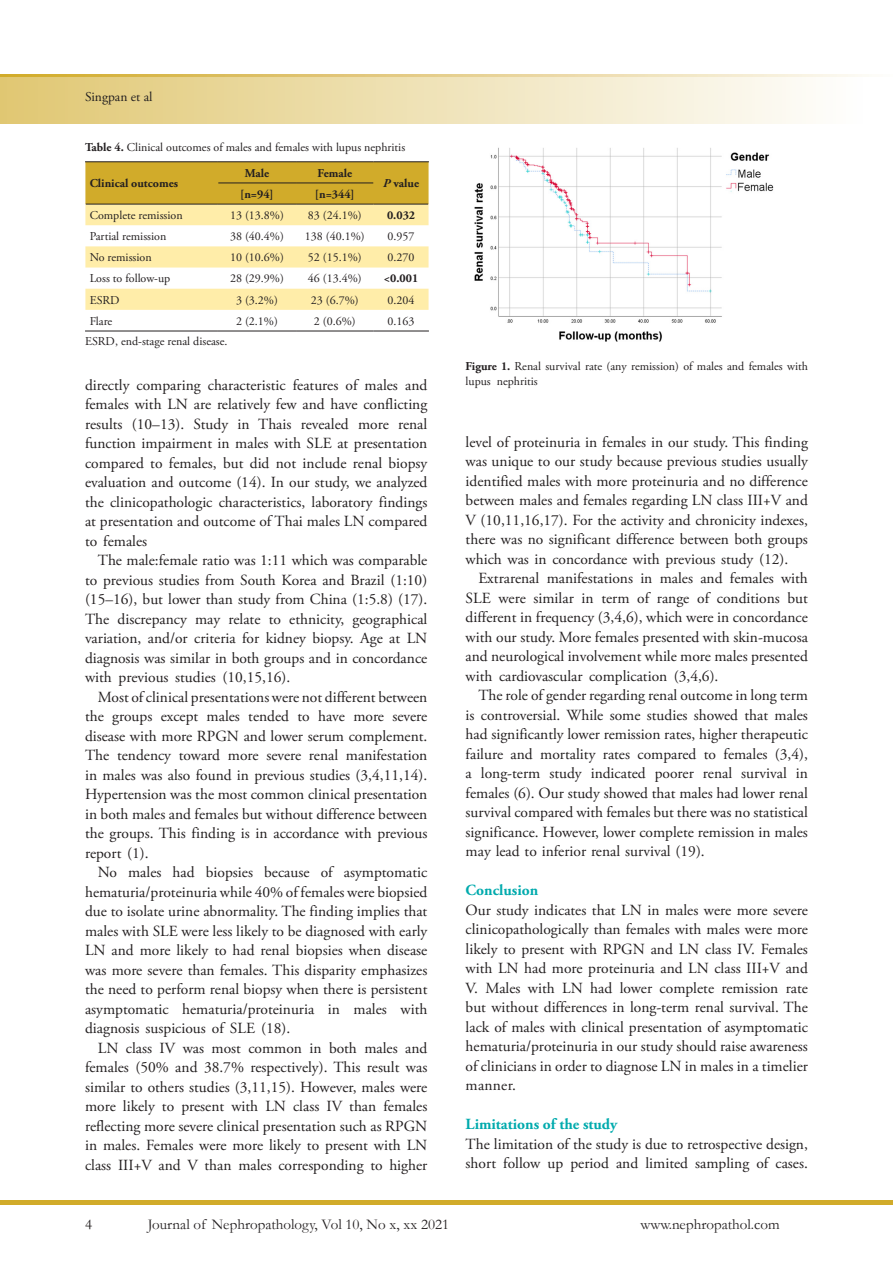
<style>
.page{position:relative;width:893px;height:1263px;background:#fff}
.page>*{position:absolute;margin:0;border:0;box-sizing:border-box;transform-origin:0 0}
.t1{font:15.45px/19.5px "Adobe Garamond Pro";color:#231f20;text-align:justify}
.Body_Text{font:700 15.45px "Adobe Garamond Pro";color:#00aaad}
.t2{font:15px "Garamond";color:#231f20}
.t3{font:13.5px "Adobe Garamond Pro";color:#231f20}
.t4{font:12px/15px "Adobe Garamond Pro";color:#231f20}
.t5{font:700 12px "Adobe Garamond Pro";color:#231f20}
.s1{font-weight:700}
.s2{font-style:italic}
</style>
<div class="page">
<div style="left:0;top:77px;width:893px;height:46px;background:linear-gradient(to right,#e0c773,#fff)"></div>
<hr style="left:0;top:1200px;width:893px;height:4px;background:#d1ab2a">
<hr style="left:892px;top:77px;width:1px;height:46px;background:#d1ab2a">
<svg style="left:0;top:75px;width:862px;height:2px;background:#e5cf8b"></svg>
<svg style="left:85px;top:162px;width:344px;height:148px"></svg>
<hr style="left:85px;top:161px;width:133px;height:1px;background:#231f20">
<hr style="left:218px;top:161px;width:78px;height:1px;background:#231f20">
<hr style="left:296px;top:161px;width:78px;height:1px;background:#231f20">
<hr style="left:374px;top:161px;width:55px;height:1px;background:#231f20">
<hr style="left:218px;top:183px;width:78px;height:1px;background:#231f20">
<hr style="left:296px;top:183px;width:77px;height:1px;background:#231f20">
<hr style="left:86px;top:204px;width:132px;height:1px;background:#231f20">
<hr style="left:218px;top:204px;width:78px;height:1px;background:#231f20">
<hr style="left:296px;top:204px;width:78px;height:1px;background:#231f20">
<hr style="left:374px;top:204px;width:54px;height:1px;background:#231f20">
<hr style="left:85px;top:331px;width:133px;height:1px;background:#231f20">
<hr style="left:218px;top:331px;width:78px;height:1px;background:#231f20">
<hr style="left:296px;top:331px;width:78px;height:1px;background:#231f20">
<hr style="left:374px;top:331px;width:55px;height:1px;background:#231f20">
<img style="left:474px;top:147px;width:300px;height:195px">
<p class="t3" style="left:85px;top:89px;width:69px">Singpan et al</p>
<p class="t4" style="left:85px;top:140px;width:322px"><span class="s1">Table 4.</span> Clinical outcomes of males and females with lupus nephritis</p>
<p class="t5" style="left:90px;top:176px;width:90px">Clinical outcomes</p>
<p class="t5" style="left:245px;top:166px;width:26px">Male</p>
<p class="t5" style="left:318px;top:166px;width:36px">Female</p>
<p class="t5" style="left:383px;top:176px;width:37px"><span class="s2">P</span> value</p>
<p class="t5" style="left:240px;top:187px;width:35px">[n=94]</p>
<p class="t5" style="left:315px;top:187px;width:41px">[n=344]</p>
<p class="t4" style="left:90px;top:208px;width:94px">Complete remission</p>
<p class="t4" style="left:230px;top:208px;width:55px">13 (13.8%)</p>
<p class="t4" style="left:308px;top:208px;width:55px">83 (24.1%)</p>
<p class="t5" style="left:387px;top:208px;width:30px">0.032</p>
<p class="t4" style="left:90px;top:229px;width:78px">Partial remission</p>
<p class="t4" style="left:230px;top:229px;width:55px">38 (40.4%)</p>
<p class="t4" style="left:305px;top:229px;width:61px">138 (40.1%)</p>
<p class="t4" style="left:388px;top:229px;width:28px">0.957</p>
<p class="t4" style="left:90px;top:250px;width:63px">No remission</p>
<p class="t4" style="left:230px;top:250px;width:55px">10 (10.6%)</p>
<p class="t4" style="left:308px;top:250px;width:55px">52 (15.1%)</p>
<p class="t4" style="left:388px;top:250px;width:28px">0.270</p>
<p class="t4" style="left:90px;top:272px;width:82px">Loss to follow-up</p>
<p class="t4" style="left:230px;top:272px;width:55px">28 (29.9%)</p>
<p class="t4" style="left:308px;top:272px;width:55px">46 (13.4%)</p>
<p class="t5" style="left:384px;top:272px;width:36px">&lt;0.001</p>
<p class="t4" style="left:90px;top:293px;width:31px">ESRD</p>
<p class="t4" style="left:236px;top:293px;width:43px">3 (3.2%)</p>
<p class="t4" style="left:311px;top:293px;width:49px">23 (6.7%)</p>
<p class="t4" style="left:388px;top:293px;width:28px">0.204</p>
<p class="t4" style="left:90px;top:314px;width:24px">Flare</p>
<p class="t4" style="left:236px;top:314px;width:43px">2 (2.1%)</p>
<p class="t4" style="left:314px;top:314px;width:43px">2 (0.6%)</p>
<p class="t4" style="left:388px;top:314px;width:28px">0.163</p>
<p class="t4" style="left:85px;top:334px;width:144px">ESRD, end-stage renal disease.</p>
<p class="t1" style="left:85px;top:375px;width:344px">directly comparing characteristic features of males and females with LN are relatively few and have conflicting results (10–13). Study in Thais revealed more renal function impairment in males with SLE at presentation compared to females, but did not include renal biopsy evaluation and outcome (14). In our study, we analyzed the clinicopathologic characteristics, laboratory findings at presentation and outcome of Thai males LN compared to females</p>
<p class="t1" style="left:85px;top:551px;width:344px;text-indent:13px">The male:female ratio was 1:11 which was comparable to previous studies from South Korea and Brazil (1:10) (15–16), but lower than study from China (1:5.8) (17).<br>The discrepancy may relate to ethnicity, geographical variation, and/or criteria for kidney biopsy. Age at LN diagnosis was similar in both groups and in concordance with previous studies (10,15,16).</p>
<p class="t1" style="left:85px;top:687px;width:344px;text-indent:13px">Most of clinical presentations were not different between the groups except males tended to have more severe disease with more RPGN and lower serum complement.<br>The tendency toward more severe renal manifestation in males was also found in previous studies (3,4,11,14).<br>Hypertension was the most common clinical presentation in both males and females but without difference between the groups. This finding is in accordance with previous report (1).</p>
<p class="t1" style="left:85px;top:863px;width:344px;text-indent:13px">No males had biopsies because of asymptomatic hematuria/proteinuria while 40% of females were biopsied due to isolate urine abnormality. The finding implies that males with SLE were less likely to be diagnosed with early LN and more likely to had renal biopsies when disease was more severe than females. This disparity emphasizes the need to perform renal biopsy when there is persistent asymptomatic hematuria/proteinuria in males with diagnosis suspicious of SLE (18).</p>
<p class="t1" style="left:85px;top:1038px;width:344px;text-indent:13px">LN class IV was most common in both males and females (50% and 38.7% respectively). This result was similar to others studies (3,11,15). However, males were more likely to present with LN class IV than females reflecting more severe clinical presentation such as RPGN in males. Females were more likely to present with LN class III+V and V than males corresponding to higher</p>
<p class="t4" style="left:466px;top:359px;width:344px"><span class="s1">Figure 1.</span> Renal survival rate (any remission) of males and females with lupus nephritis</p>
<p class="t1" style="left:466px;top:433px;width:344px">level of proteinuria in females in our study. This finding was unique to our study because previous studies usually identified males with more proteinuria and no difference between males and females regarding LN class III+V and V (10,11,16,17). For the activity and chronicity indexes, there was no significant difference between both groups which was in concordance with previous study (12).</p>
<p class="t1" style="left:466px;top:569px;width:344px;text-indent:13px">Extrarenal manifestations in males and females with SLE were similar in term of range of conditions but different in frequency (3,4,6), which were in concordance with our study. More females presented with skin-mucosa and neurological involvement while more males presented with cardiovascular complication (3,4,6).</p>
<p class="t1" style="left:466px;top:686px;width:344px;text-indent:13px">The role of gender regarding renal outcome in long term is controversial. While some studies showed that males had significantly lower remission rates, higher therapeutic failure and mortality rates compared to females (3,4), a long-term study indicated poorer renal survival in females (6). Our study showed that males had lower renal survival compared with females but there was no statistical significance. However, lower complete remission in males may lead to inferior renal survival (19).</p>
<p class="Body_Text" style="left:466px;top:881px;width:74px">Conclusion</p>
<p class="t1" style="left:466px;top:901px;width:344px">Our study indicates that LN in males were more severe clinicopathologically than females with males were more likely to present with RPGN and LN class IV. Females with LN had more proteinuria and LN class III+V and V. Males with LN had lower complete remission rate but without differences in long-term renal survival. The lack of males with clinical presentation of asymptomatic hematuria/proteinuria in our study should raise awareness of clinicians in order to diagnose LN in males in a timelier manner.</p>
<p class="Body_Text" style="left:466px;top:1115px;width:153px">Limitations of the study</p>
<p class="t1" style="left:466px;top:1135px;width:344px">The limitation of the study is due to retrospective design, short follow up period and limited sampling of cases.</p>
<p class="t2" style="left:85px;top:1214px;width:9px">4</p>
<p class="t2" style="left:148px;top:1214px;width:303px">Journal of Nephropathology, Vol 10, No x, xx 2021</p>
<p class="t2" style="left:640px;top:1214px;width:141px">www.nephropathol.com</p>
</div>
